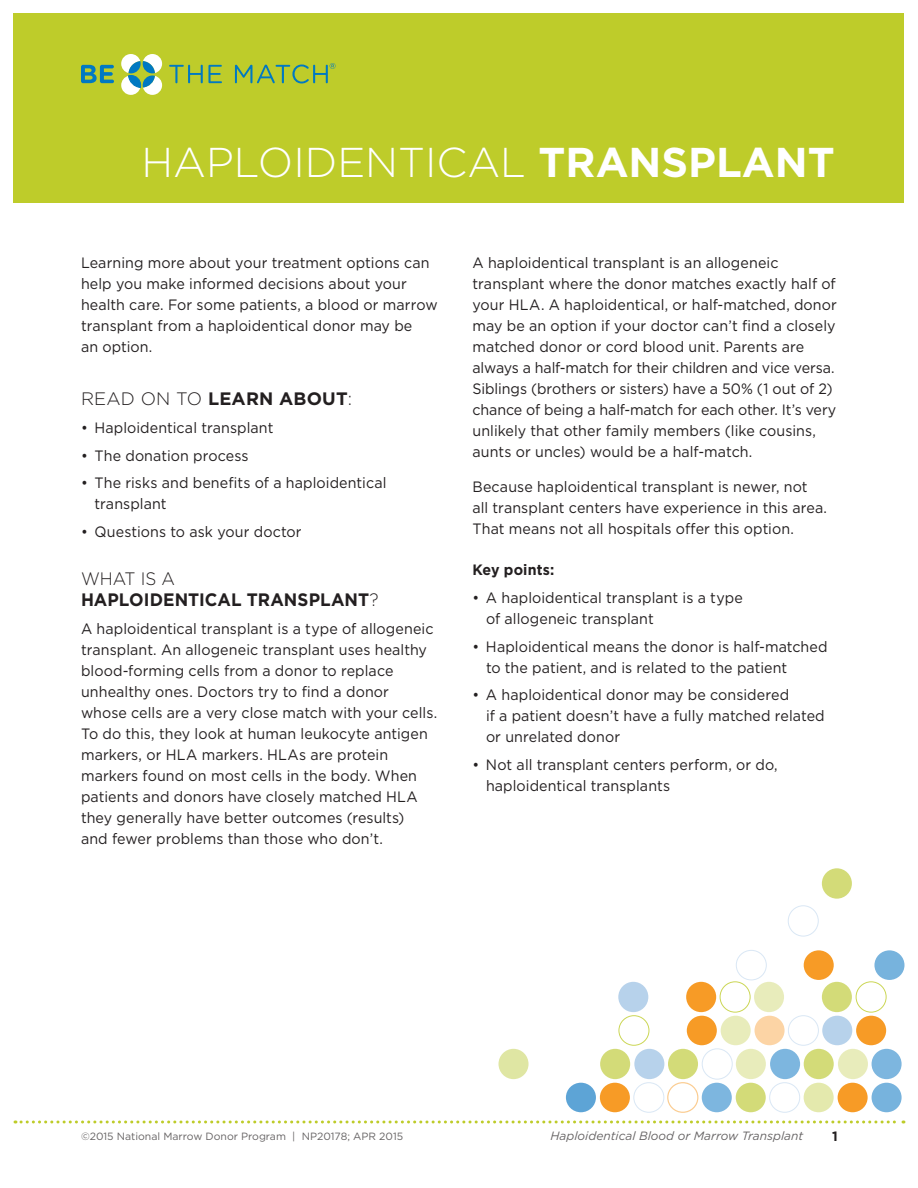
<style>
.page{position:relative;width:918px;height:1188px;background:#fff}
.page>*{position:absolute;margin:0;border:0;box-sizing:border-box;transform-origin:0 0}
._0_Section_Header{font:300 41.7px "Gotham";color:#fff}
._3_Subhead{font:700 18px/21px "Gotham";color:#231f20;scale:.95 1}
._1_Headline{font:700 18px "Gotham";letter-spacing:.01em;color:#231f20}
._2_Body_Text{font:15px/21px "Gotham";letter-spacing:.005em;color:#231f20;scale:.95 1}
._5_Bullets_2{font:15px/21px "Gotham";letter-spacing:.005em;color:#231f20;scale:.95 1}
._4_Subhead_2{font:700 15px "Gotham";letter-spacing:.01em;color:#231f20;scale:.95 1}
.t1{font:700 13.5px "Gotham";color:#231f20}
.t2{font:italic 12px "Gotham";color:#231f20}
.t3{font:10.5px "Gotham";color:#231f20}
.s1{font-weight:700}
.s2{font-weight:300}
</style>
<div class="page">
<svg style="left:15px;top:1120px;width:889px;height:4px"></svg>
<div style="left:14px;top:14px;width:890px;height:189px;background:#becc2a"></div>
<svg style="left:81px;top:65px;width:33px;height:18px"></svg>
<svg style="left:169px;top:65px;width:53px;height:18px"></svg>
<svg style="left:121px;top:54px;width:41px;height:41px"></svg>
<svg style="left:235px;top:63px;width:101px;height:20px"></svg>
<div style="left:633px;top:1082px;width:31px;height:31px;border:1px solid #d0e1f2;border-radius:50%"></div>
<div style="left:702px;top:1083px;width:30px;height:29px;background:#7db6df;border-radius:50%"></div>
<div style="left:721px;top:1016px;width:30px;height:29px;background:#e8ecbb;border-radius:50%"></div>
<div style="left:769px;top:1082px;width:31px;height:31px;border:1px solid #d0e1f2;border-radius:50%"></div>
<div style="left:788px;top:1015px;width:31px;height:31px;border:1px solid #d0e1f2;border-radius:50%"></div>
<div style="left:838px;top:1083px;width:30px;height:29px;background:#f79b26;border-radius:50%"></div>
<div style="left:856px;top:1016px;width:30px;height:29px;background:#f79b26;border-radius:50%"></div>
<div style="left:600px;top:1083px;width:30px;height:29px;background:#f79b26;border-radius:50%"></div>
<div style="left:566px;top:1083px;width:30px;height:29px;background:#5da4d6;border-radius:50%"></div>
<div style="left:618px;top:1015px;width:31px;height:31px;border:1px solid #becc2a;border-radius:50%"></div>
<div style="left:667px;top:1082px;width:31px;height:31px;border:1px solid #f7971d;border-radius:50%"></div>
<div style="left:687px;top:1016px;width:30px;height:29px;background:#f79b26;border-radius:50%"></div>
<div style="left:736px;top:1083px;width:30px;height:29px;background:#d3db78;border-radius:50%"></div>
<div style="left:755px;top:1016px;width:30px;height:29px;background:#fcd4a5;border-radius:50%"></div>
<div style="left:736px;top:950px;width:31px;height:30px;border:1px solid #d0e1f2;border-radius:50%"></div>
<div style="left:804px;top:1083px;width:30px;height:29px;background:#e4e9ad;border-radius:50%"></div>
<div style="left:822px;top:1016px;width:30px;height:29px;background:#b7d2eb;border-radius:50%"></div>
<div style="left:804px;top:950px;width:30px;height:30px;background:#f79b26;border-radius:50%"></div>
<div style="left:872px;top:1083px;width:30px;height:29px;background:#77b3dd;border-radius:50%"></div>
<div style="left:874px;top:950px;width:31px;height:30px;background:#77b3dd;border-radius:50%"></div>
<div style="left:600px;top:1049px;width:30px;height:30px;background:#d3db78;border-radius:50%"></div>
<div style="left:498px;top:1049px;width:31px;height:30px;background:#dfe6a3;border-radius:50%"></div>
<div style="left:618px;top:982px;width:30px;height:30px;background:#b7d2eb;border-radius:50%"></div>
<div style="left:668px;top:1049px;width:30px;height:30px;background:#d3db78;border-radius:50%"></div>
<div style="left:686px;top:982px;width:30px;height:30px;background:#f79b26;border-radius:50%"></div>
<div style="left:736px;top:1049px;width:30px;height:30px;background:#e8ecbb;border-radius:50%"></div>
<div style="left:754px;top:982px;width:30px;height:30px;background:#e8ecbb;border-radius:50%"></div>
<div style="left:804px;top:1049px;width:30px;height:30px;background:#d3db78;border-radius:50%"></div>
<div style="left:822px;top:982px;width:30px;height:30px;background:#d3db78;border-radius:50%"></div>
<div style="left:822px;top:868px;width:30px;height:31px;background:#d3db78;border-radius:50%"></div>
<div style="left:872px;top:1049px;width:30px;height:30px;background:#7db6df;border-radius:50%"></div>
<div style="left:634px;top:1049px;width:30px;height:30px;background:#b7d2eb;border-radius:50%"></div>
<div style="left:702px;top:1048px;width:31px;height:32px;border:1px solid #d0e1f2;border-radius:50%"></div>
<div style="left:720px;top:981px;width:31px;height:32px;border:1px solid #becc2a;border-radius:50%"></div>
<div style="left:770px;top:1049px;width:30px;height:30px;background:#7db6df;border-radius:50%"></div>
<div style="left:788px;top:905px;width:31px;height:32px;border:1px solid #d0e1f2;border-radius:50%"></div>
<div style="left:838px;top:1049px;width:30px;height:30px;background:#e8ecbb;border-radius:50%"></div>
<div style="left:856px;top:981px;width:31px;height:32px;border:1px solid #becc2a;border-radius:50%"></div>
<p class="_0_Section_Header" style="left:141px;top:136px;width:695px">HAPLOIDENTICAL <span class="s1">TRANSPLANT</span></p>
<p class="_2_Body_Text" style="left:81px;top:252px;width:377px">Learning more about your treatment options can help you make informed decisions about your health care. For some patients, a blood or marrow transplant from a haploidentical donor may be<br>an option.</p>
<p class="_1_Headline" style="left:81px;top:387px;width:273px"><span class="s2">READ ON TO</span> LEARN ABOUT<span class="s2">:</span></p>
<p class="_5_Bullets_2" style="left:81px;top:417px;width:204px">• Haploidentical transplant</p>
<p class="_5_Bullets_2" style="left:81px;top:445px;width:178px">• The donation process</p>
<p class="_5_Bullets_2" style="left:94px;top:472px;width:309px;text-indent:-14px">• The risks and benefits of a haploidentical transplant</p>
<p class="_5_Bullets_2" style="left:81px;top:521px;width:234px">• Questions to ask your doctor</p>
<p class="_3_Subhead" style="left:81px;top:568px;width:315px"><span class="s2">WHAT IS A<br></span>HAPLOIDENTICAL TRANSPLANT<span class="s2">?</span></p>
<p class="_2_Body_Text" style="left:81px;top:618px;width:377px">A haploidentical transplant is a type of allogeneic transplant. An allogeneic transplant uses healthy blood-forming cells from a donor to replace unhealthy ones. Doctors try to find a donor whose cells are a very close match with your cells.<br>To do this, they look at human leukocyte antigen markers, or HLA markers. HLAs are protein markers found on most cells in the body. When patients and donors have closely matched HLA they generally have better outcomes (results)<br>and fewer problems than those who don’t.</p>
<p class="_2_Body_Text" style="left:472px;top:252px;width:385px">A haploidentical transplant is an allogeneic transplant where the donor matches exactly half of your HLA. A haploidentical, or half-matched, donor may be an option if your doctor can’t find a closely matched donor or cord blood unit. Parents are always a half-match for their children and vice versa.<br>Siblings (brothers or sisters) have a 50% (1 out of 2) chance of being a half-match for each other. It’s very unlikely that other family members (like cousins, aunts or uncles) would be a half-match.</p>
<p class="_2_Body_Text" style="left:472px;top:476px;width:375px">Because haploidentical transplant is newer, not all transplant centers have experience in this area.<br>That means not all hospitals offer this option.</p>
<p class="_4_Subhead_2" style="left:472px;top:560px;width:88px">Key points:</p>
<p class="_5_Bullets_2" style="left:486px;top:587px;width:272px;text-indent:-14px">• A haploidentical transplant is a type of allogeneic transplant</p>
<p class="_5_Bullets_2" style="left:486px;top:636px;width:361px;text-indent:-14px">• Haploidentical means the donor is half-matched to the patient, and is related to the patient</p>
<p class="_5_Bullets_2" style="left:486px;top:684px;width:358px;text-indent:-14px">• A haploidentical donor may be considered<br>if a patient doesn’t have a fully matched related or unrelated donor</p>
<p class="_5_Bullets_2" style="left:486px;top:754px;width:309px;text-indent:-14px">• Not all transplant centers perform, or do, haploidentical transplants</p>
<p class="t3" style="left:81px;top:1129px;width:324px">©2015 National Marrow Donor Program | NP20178; APR 2015</p>
<p class="t2" style="left:551px;top:1128px;width:254px">Haploidentical Blood or Marrow Transplant</p>
<p class="t1" style="left:832px;top:1127px;width:7px">1</p>
</div>
